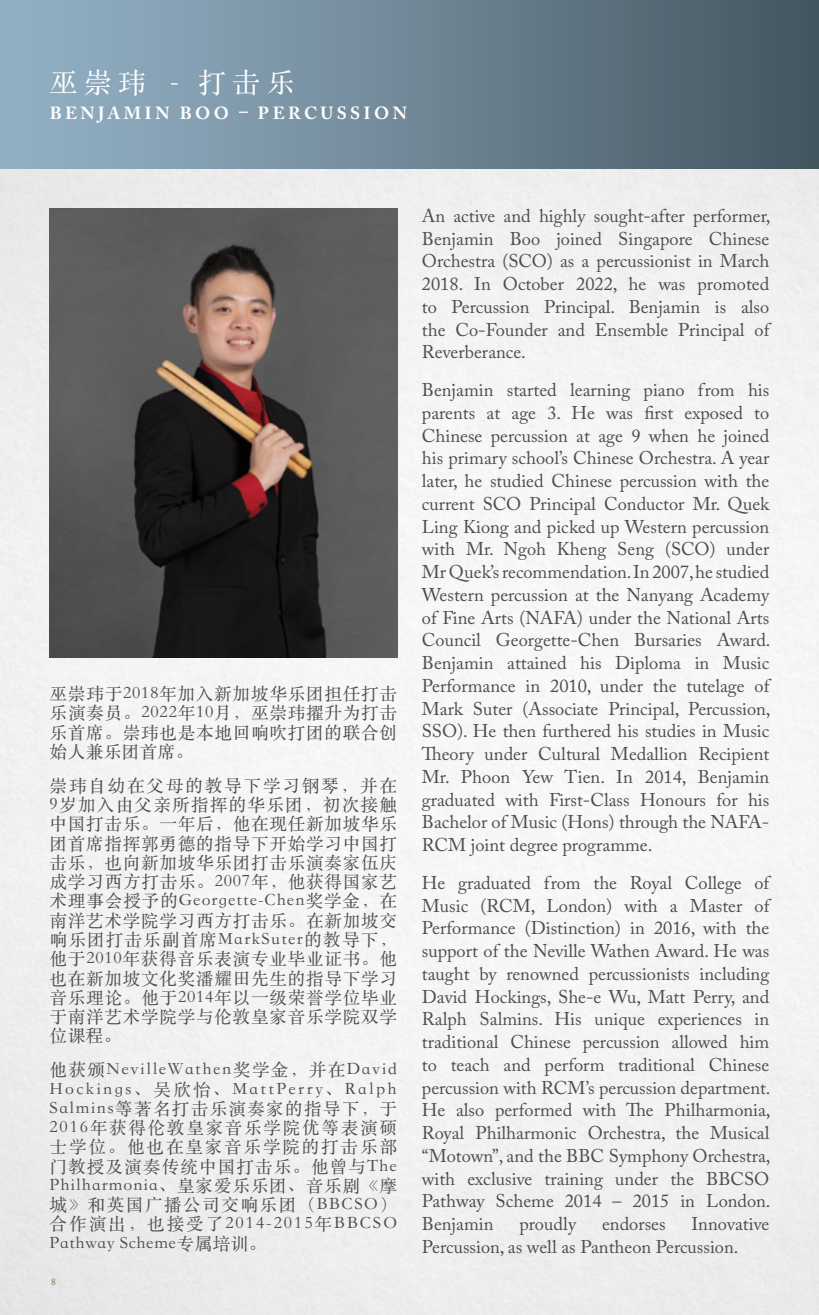
<style>
.page{position:relative;width:819px;height:1315px;background:#fff}
.page>*{position:absolute;margin:0;border:0;box-sizing:border-box;transform-origin:0 0}
.t1{font:28px "ST Songti SC Regular";letter-spacing:.22em;color:#fff}
.t2{font:18.38px/22.8px "Adobe Caslon Pro";color:#4d4d4f;text-align:justify}
.t3{font:17.5px/19.2px "ST Songti SC Regular";letter-spacing:.05em;color:#4d4d4f;text-align:justify}
.t4{font:700 17.5px "Adobe Caslon Pro";letter-spacing:.195em;color:#fff}
.t5{font:600 9.45px "Adobe Caslon Pro";color:#957d58}
</style>
<div class="page">
<img style="left:0;top:169px;width:819px;height:1146px">
<div style="left:0;top:0;width:819px;height:169px;background:linear-gradient(to right,#97b5c9,#455862)"></div>
<img style="left:50px;top:208px;width:347px;height:449px">
<h1 class="t1" style="left:50px;top:65px;width:246px">巫崇玮 - 打击乐</h1>
<p class="t4" style="left:50px;top:103px;width:359px">BENJAMIN BOO – PERCUSSION</p>
<p class="t3" style="left:50px;top:683px;width:349px">巫崇玮于2018年加入新加坡华乐团担任打击乐演奏员。2022年10月，巫崇玮擢升为打击乐首席。崇玮也是本地回响吹打团的联合创始人兼乐团首席。</p>
<p class="t3" style="left:50px;top:775px;width:349px">崇玮自幼在父母的教导下学习钢琴，并在9岁加入由父亲所指挥的华乐团，初次接触中国打击乐。一年后，他在现任新加坡华乐团首席指挥郭勇德的指导下开始学习中国打击乐，也向新加坡华乐团打击乐演奏家伍庆成学习西方打击乐。2007年，他获得国家艺术理事会授予的Georgette-Chen奖学金，在南洋艺术学院学习西方打击乐。在新加坡交响乐团打击乐副首席MarkSuter的教导下，他于2010年获得音乐表演专业毕业证书。他也在新加坡文化奖潘耀田先生的指导下学习音乐理论。他于2014年以一级荣誉学位毕业于南洋艺术学院学与伦敦皇家音乐学院双学位课程。</p>
<p class="t3" style="left:50px;top:1059px;width:349px">他获颁NevilleWathen奖学金，并在David Hockings、吴欣怡、MattPerry、Ralph Salmins等著名打击乐演奏家的指导下，于2016年获得伦敦皇家音乐学院优等表演硕士学位。他也在皇家音乐学院的打击乐部门教授及演奏传统中国打击乐。他曾与The Philharmonia、皇家爱乐乐团、音乐剧《摩城》和英国广播公司交响乐团（BBCSO）合作演出，也接受了2014-2015年BBCSO Pathway Scheme专属培训。</p>
<p class="t5" style="left:51px;top:1276px;width:6px">8</p>
<p class="t2" style="left:422px;top:204px;width:350px">An active and highly sought-after performer, Benjamin Boo joined Singapore Chinese Orchestra (SCO) as a percussionist in March 2018. In October 2022, he was promoted to Percussion Principal. Benjamin is also the Co-Founder and Ensemble Principal of Reverberance.</p>
<p class="t2" style="left:422px;top:378px;width:350px">Benjamin started learning piano from his parents at age 3. He was first exposed to Chinese percussion at age 9 when he joined his primary school’s Chinese Orchestra. A year later, he studied Chinese percussion with the current SCO Principal Conductor Mr. Quek Ling Kiong and picked up Western percussion with Mr. Ngoh Kheng Seng (SCO) under Mr Quek’s recommendation. In 2007, he studied Western percussion at the Nanyang Academy of Fine Arts (NAFA) under the National Arts Council Georgette-Chen Bursaries Award.<br>Benjamin attained his Diploma in Music Performance in 2010, under the tutelage of Mark Suter (Associate Principal, Percussion, SSO). He then furthered his studies in Music Theory under Cultural Medallion Recipient Mr. Phoon Yew Tien. In 2014, Benjamin graduated with First-Class Honours for his Bachelor of Music (Hons) through the NAFA-RCM joint degree programme.</p>
<p class="t2" style="left:422px;top:871px;width:350px">He graduated from the Royal College of Music (RCM, London) with a Master of Performance (Distinction) in 2016, with the support of the Neville Wathen Award. He was taught by renowned percussionists including David Hockings, She-e Wu, Matt Perry, and Ralph Salmins. His unique experiences in traditional Chinese percussion allowed him to teach and perform traditional Chinese percussion with RCM’s percussion department.<br>He also performed with The Philharmonia, Royal Philharmonic Orchestra, the Musical “Motown”, and the BBC Symphony Orchestra, with exclusive training under the BBCSO Pathway Scheme 2014 – 2015 in London.<br>Benjamin</p>
<p class="t2" style="left:519px;top:1212px;width:58px">proudly</p>
<p class="t2" style="left:602px;top:1212px;width:65px">endorses</p>
<p class="t2" style="left:422px;top:1212px;width:349px;text-indent:269px">Innovative<br>Percussion, as well as Pantheon Percussion.</p>
</div>
